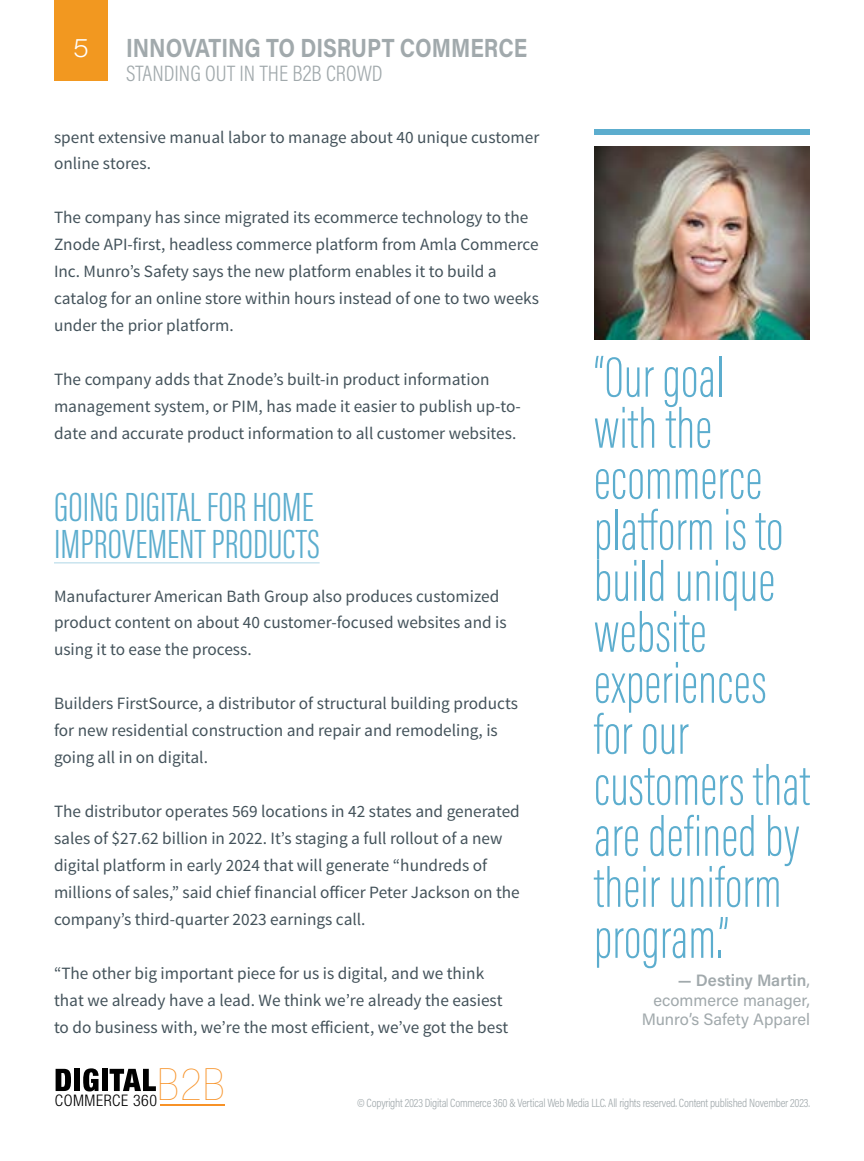
<style>
.page{position:relative;width:864px;height:1161px;background:#fff}
.page>*{position:absolute;margin:0;border:0;box-sizing:border-box;transform-origin:0 0}
.t1{font:200 58.5px/51px "Acumin Pro Extra Cond";letter-spacing:.005em;color:#5cadce}
.t2{font:200 condensed 44.4px "Helvetica Neue LT Std";color:#f79227}
.t3{font:300 42px/37.5px "Acumin Pro Extra Cond";color:#5cadce}
.t4{font:700 26.25px "Acumin Pro";color:#a1a9ac;scale:.83 1}
.t5{font:200 26.25px "Acumin Pro Wide";color:#fff}
.t6{font:300 22.5px "Acumin Pro Cond";color:#a1a9ac}
.t7{font:17.25px/27px "Source Sans Pro";color:#43525a}
.t8{font:16.5px/19.5px "Acumin Pro";color:#a1a9ac;text-align:right}
.t9{font:300 condensed 15.9px "Helvetica Neue LT Std";letter-spacing:.035em;color:#010101}
.t10{font:300 12px "Acumin Pro Cond";letter-spacing:-.02em;color:#a1a9ac}
.s1{font-weight:600}
</style>
<div class="page">
<div style="left:54px;top:0;width:54px;height:81px;background:#f29820"></div>
<hr style="left:54px;top:562px;width:266px;height:1px;background:#add6e7">
<svg style="left:56px;top:1069px;width:15px;height:22px"></svg>
<div style="left:74px;top:1069px;width:6px;height:22px;background:#010101"></div>
<svg style="left:83px;top:1068px;width:16px;height:23px"></svg>
<div style="left:102px;top:1069px;width:5px;height:22px;background:#010101"></div>
<svg style="left:110px;top:1069px;width:46px;height:22px"></svg>
<hr style="left:160px;top:1104px;width:64px;height:2px;background:#f79227">
<div style="left:594px;top:129px;width:216px;height:6px;background:#5cadce"></div>
<img style="left:595px;top:146px;width:215px;height:193px">
<h3 class="t5" style="left:73px;top:29px;width:18px">5</h3>
<h3 class="t4" style="left:126px;top:29px;width:485px">INNOVATING TO DISRUPT COMMERCE</h3>
<h3 class="t6" style="left:126px;top:59px;width:258px">STANDING OUT IN THE B2B CROWD</h3>
<p class="t7" style="left:54px;top:124px;width:487px">spent extensive manual labor to manage about 40 unique customer online stores.</p>
<p class="t7" style="left:54px;top:205px;width:487px">The company has since migrated its ecommerce technology to the Znode API-first, headless commerce platform from Amla Commerce Inc. Munro’s Safety says the new platform enables it to build a catalog for an online store within hours instead of one to two weeks under the prior platform.</p>
<p class="t7" style="left:54px;top:367px;width:468px">The company adds that Znode’s built-in product information management system, or PIM, has made it easier to publish up-to&shy;date and accurate product information to all customer websites.</p>
<h3 class="t3" style="left:54px;top:488px;width:267px">GOING DIGITAL FOR HOME<br>IMPROVEMENT PRODUCTS</h3>
<p class="t7" style="left:54px;top:583px;width:454px">Manufacturer American Bath Group also produces customized product content on about 40 customer-focused websites and is using it to ease the process.</p>
<p class="t7" style="left:54px;top:691px;width:466px">Builders FirstSource, a distributor of structural building products for new residential construction and repair and remodeling, is going all in on digital.</p>
<p class="t7" style="left:54px;top:799px;width:467px">The distributor operates 569 locations in 42 states and generated sales of $27.62 billion in 2022. It’s staging a full rollout of a new digital platform in early 2024 that will generate “hundreds of millions of sales,” said chief financial officer Peter Jackson on the company’s third-quarter 2023 earnings call.</p>
<p class="t7" style="left:54px;top:961px;width:456px">“The other big important piece for us is digital, and we think that we already have a lead. We think we’re already the easiest to do business with, we’re the most efficient, we’ve got the best</p>
<h1 class="t1" style="left:594px;top:352px;width:218px">“Our goal<br>with the ecommerce platform is to build unique website experiences for our customers that are defined by their uniform program.”</h1>
<p class="t8" style="left:642px;top:970px;width:170px"><span class="s1">— Destiny Martin</span>, ecommerce manager,<br>Munro’s Safety Apparel</p>
<h2 class="t2" style="left:158px;top:1060px;width:69px">B2B</h2>
<p class="t9" style="left:55px;top:1091px;width:104px">COMMERCE 360</p>
<p class="t10" style="left:357px;top:1095px;width:454px">© Copyright 2023 Digital Commerce 360 &amp; Vertical Web Media LLC. All rights reserved. Content published November 2023.</p>
</div>
